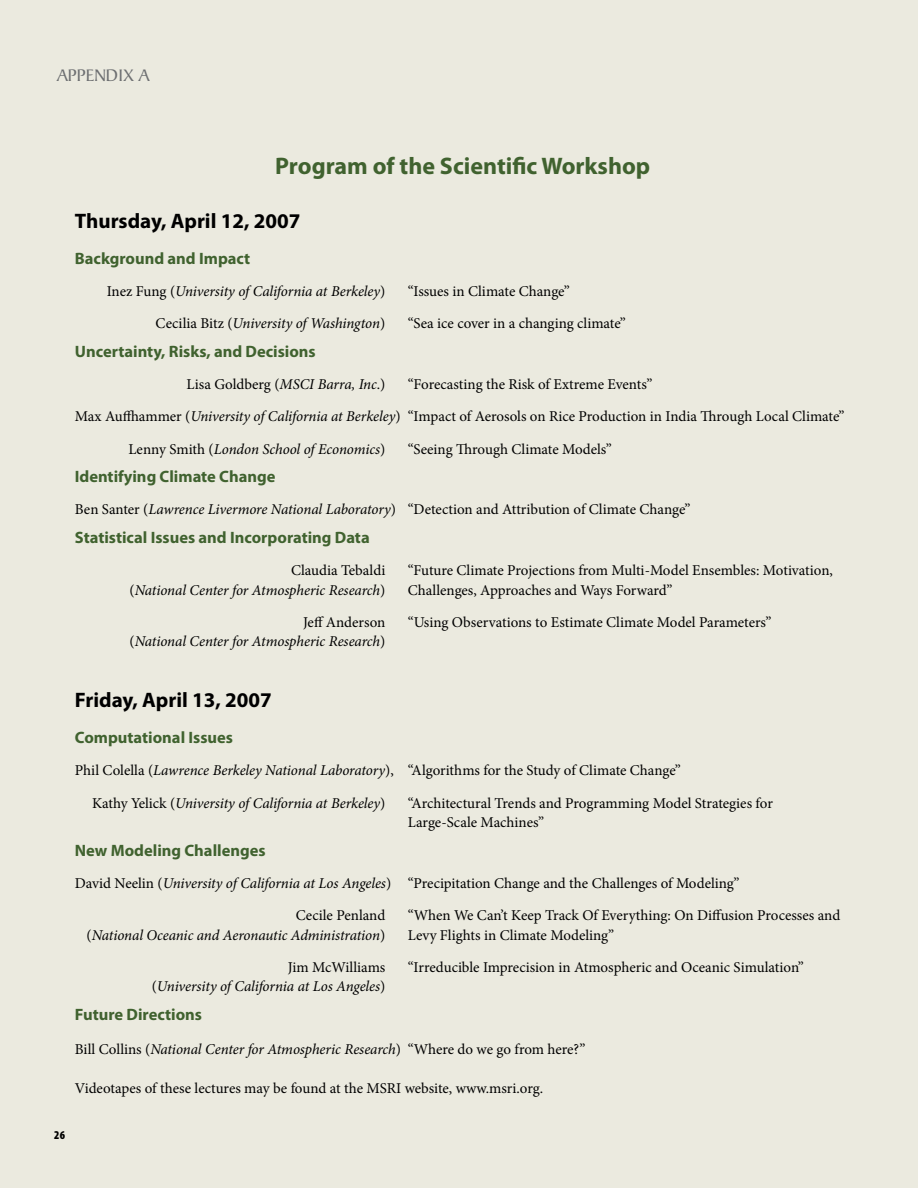
<style>
.page{position:relative;width:918px;height:1188px;background:#ebeadf}
.page>*{position:absolute;margin:0;border:0;box-sizing:border-box;transform-origin:0 0}
.t1{font:700 24px "Myriad Pro";color:#40622f}
.t2{font:700 21px "Myriad Pro";color:#000}
.t3{font:18px "Baker Signet";color:#6d6f71}
.t4{font:700 16.5px "Myriad Pro";color:#40622f}
.t5{font:15px/19.5px "Minion Pro";color:#000}
.t6{font:italic 15px/32.2px "Minion Pro";letter-spacing:-.01em;color:#000}
.t7{font:900 condensed 12px "Myriad Pro";color:#000}
.s1{font-style:normal}
.s2{font-style:italic}
</style>
<div class="page">
<p class="t3" style="left:57px;top:65px;width:94px">APPENDIX A</p>
<h1 class="t1" style="left:275px;top:150px;width:377px">Program of the Scientific Workshop</h1>
<h2 class="t2" style="left:75px;top:207px;width:227px">Thursday, April 12, 2007</h2>
<p class="t4" style="left:75px;top:248px;width:177px">Background and Impact</p>
<p class="t6" style="left:107px;top:275px;width:280px"><span class="s1">Inez Fung (</span>University of California at Berkeley<span class="s1">)</span></p>
<p class="t5" style="left:408px;top:282px;width:163px">“Issues in Climate Change”</p>
<p class="t6" style="left:156px;top:307px;width:231px"><span class="s1">Cecilia Bitz (</span>University of Washington<span class="s1">)</span></p>
<p class="t5" style="left:408px;top:314px;width:220px">“Sea ice cover in a changing climate”</p>
<p class="t4" style="left:75px;top:341px;width:242px">Uncertainty, Risks, and Decisions</p>
<p class="t5" style="left:187px;top:375px;width:200px">Lisa Goldberg (<span class="s2">MSCI Barra, Inc</span>.)</p>
<p class="t5" style="left:408px;top:375px;width:246px">“Forecasting the Risk of Extreme Events”</p>
<p class="t5" style="left:75px;top:407px;width:771px">Max Auffhammer (<span class="s2">University of California at Berkeley</span>) “Impact of Aerosols on Rice Production in India Through Local Climate”</p>
<p class="t6" style="left:128px;top:433px;width:258px"><span class="s1">Lenny Smith (</span>London School of Economics<span class="s1">)</span></p>
<p class="t5" style="left:408px;top:439px;width:205px">“Seeing Through Climate Models”</p>
<p class="t4" style="left:75px;top:466px;width:202px">Identifying Climate Change</p>
<p class="t5" style="left:75px;top:500px;width:617px">Ben Santer (<span class="s2">Lawrence Livermore National Laboratory</span>) “Detection and Attribution of Climate Change”</p>
<p class="t4" style="left:75px;top:527px;width:296px">Statistical Issues and Incorporating Data</p>
<p class="t5" style="left:291px;top:561px;width:96px">Claudia Tebaldi</p>
<p class="t5" style="left:408px;top:561px;width:427px">“Future Climate Projections from Multi-Model Ensembles: Motivation,</p>
<p class="t6" style="left:130px;top:574px;width:257px"><span class="s1">(</span>National Center for Atmospheric Research<span class="s1">)</span></p>
<p class="t5" style="left:408px;top:580px;width:266px">Challenges, Approaches and Ways Forward”</p>
<p class="t5" style="left:303px;top:612px;width:84px">Jeff Anderson</p>
<p class="t5" style="left:408px;top:612px;width:365px">“Using Observations to Estimate Climate Model Parameters”</p>
<p class="t6" style="left:130px;top:625px;width:257px"><span class="s1">(</span>National Center for Atmospheric Research<span class="s1">)</span></p>
<h2 class="t2" style="left:75px;top:686px;width:199px">Friday, April 13, 2007</h2>
<p class="t4" style="left:75px;top:727px;width:160px">Computational Issues</p>
<p class="t6" style="left:92px;top:754px;width:590px;text-indent:-17px"><span class="s1">Phil Colella (</span>Lawrence Berkeley National Laboratory<span class="s1">), “Algorithms for the Study of Climate Change”<br>Kathy Yelick (</span>University of California at Berkeley<span class="s1">)</span></p>
<p class="t5" style="left:408px;top:793px;width:367px">“Architectural Trends and Programming Model Strategies for<br>Large-Scale Machines”</p>
<p class="t4" style="left:75px;top:839px;width:192px">New Modeling Challenges</p>
<p class="t5" style="left:296px;top:867px;width:445px;line-height:32.2px;text-indent:-221px">David Neelin (<span class="s2">University of California at Los Angeles</span>) “Precipitation Change and the Challenges of Modeling”<br>Cecile Penland</p>
<p class="t5" style="left:408px;top:906px;width:434px">“When We Can’t Keep Track Of Everything: On Diffusion Processes and</p>
<p class="t6" style="left:87px;top:919px;width:300px"><span class="s1">(</span>National Oceanic and Aeronautic Administration<span class="s1">)</span></p>
<p class="t5" style="left:408px;top:925px;width:208px">Levy Flights in Climate Modeling”</p>
<p class="t5" style="left:288px;top:957px;width:99px">Jim McWilliams</p>
<p class="t5" style="left:408px;top:957px;width:398px">“Irreducible Imprecision in Atmospheric and Oceanic Simulation”</p>
<p class="t6" style="left:152px;top:970px;width:235px"><span class="s1">(</span>University of California at Los Angeles<span class="s1">)</span></p>
<p class="t4" style="left:75px;top:1004px;width:129px">Future Directions</p>
<p class="t6" style="left:75px;top:1033px;width:512px"><span class="s1">Bill Collins (</span>National Center for Atmospheric Research<span class="s1">) “Where do we go from here?”</span></p>
<p class="t5" style="left:75px;top:1079px;width:470px">Videotapes of these lectures may be found at the MSRI website, www.msri.org.</p>
<p class="t7" style="left:54px;top:1127px;width:12px">26</p>
</div>
